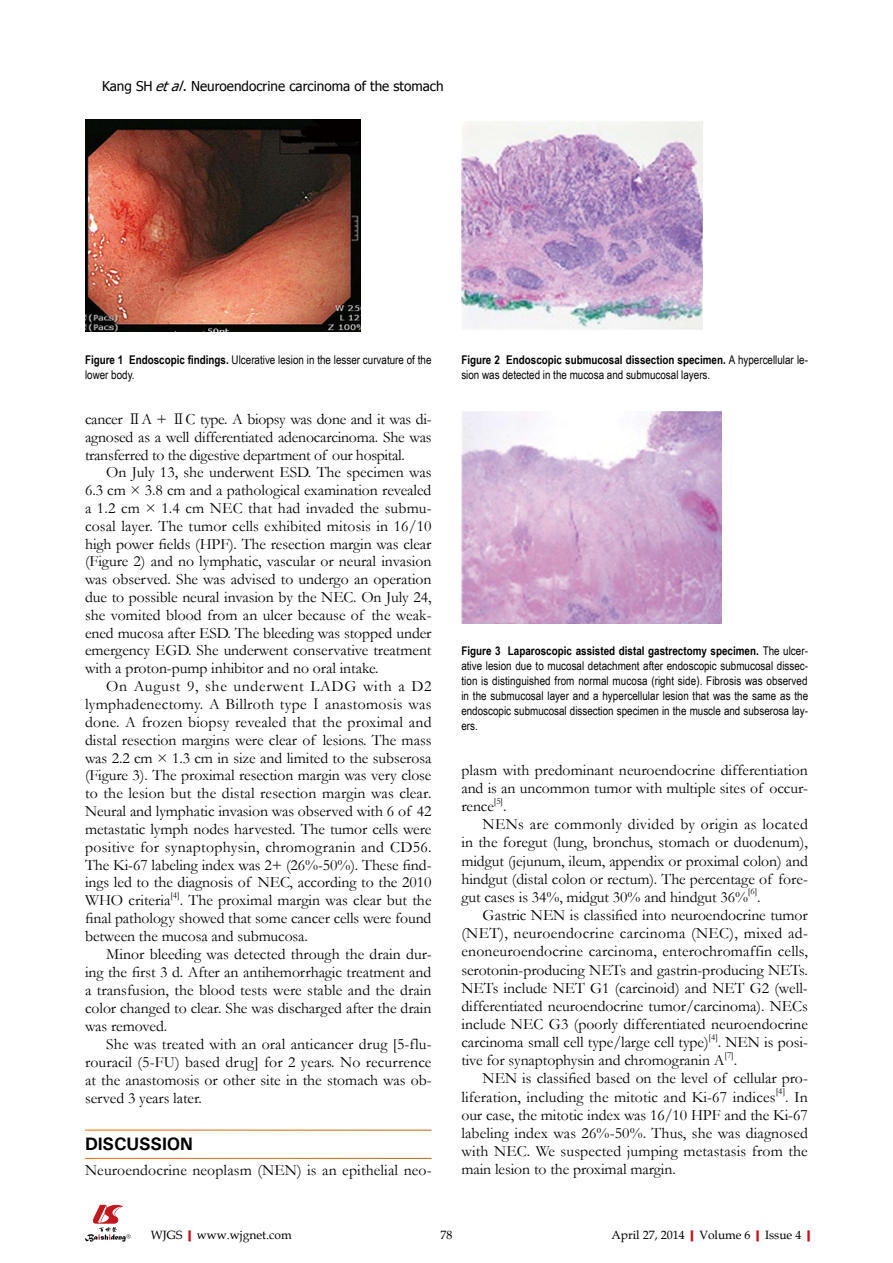
<style>
.page{position:relative;width:893px;height:1263px;background:#fff}
.page>*{position:absolute;margin:0;border:0;box-sizing:border-box;transform-origin:0 0}
.t1{font:700 18px "Univers";letter-spacing:-.01em;color:#000}
.t2{font:15.75px/18.1px "Garamond";letter-spacing:-.005em;color:#000;text-align:justify}
.t3{font:15.75px "Garamond";letter-spacing:.02em;color:#000}
.t4{font:15.75px "Garamond";letter-spacing:.015em;color:#000}
.t5{font:15.75px "Garamond";letter-spacing:.045em;color:#000}
.t6{font:13.5px "Tahoma";color:#000}
.t7{font:12px/15px "Arial Narrow";color:#000}
.t8{font:12px "Book Antiqua";color:#000}
.t9{font:9.15px "Garamond";color:#000}
.s1{font-style:italic}
.s2{font-weight:700}
.s3{font-family:"Koz Min Pro";font-size:14.25px}
.s4{font-weight:700;color:#c01920}
</style>
<div class="page">
<svg style="left:85px;top:1205px;width:46px;height:37px"></svg>
<img style="left:85px;top:119px;width:275px;height:213px">
<img style="left:461px;top:121px;width:241px;height:209px">
<img style="left:461px;top:411px;width:261px;height:213px">
<p class="t6" style="left:102px;top:77px;width:343px">Kang SH <span class="s1">etal</span>. Neuroendocrine carcinoma of the stomach</p>
<p class="t7" style="left:85px;top:352px;width:348px"><span class="s2">Figure 1 Endoscopic findings.</span> Ulcerative lesion in the lesser curvature of the lower body.</p>
<p class="t7" style="left:461px;top:352px;width:348px"><span class="s2">Figure 2 Endoscopic submucosal dissection specimen.</span> A hypercellular le&shy;sion was detected in the mucosa and submucosal layers.</p>
<p class="t2" style="left:85px;top:409px;width:348px">cancer <span class="s3">Ⅱ</span>A + <span class="s3">Ⅱ</span>C type. A biopsy was done and it was di-</p>
<p class="t2" style="left:85px;top:427px;width:348px">agnosed as a well differentiated adenocarcinoma. She was</p>
<p class="t2" style="left:85px;top:445px;width:321px">transferred to the digestive department of our hospital.</p>
<p class="t2" style="left:106px;top:463px;width:327px">On July 13, she underwent ESD. The specimen was</p>
<p class="t2" style="left:85px;top:481px;width:348px">6.3 cm × 3.8 cm and a pathological examination revealed</p>
<p class="t2" style="left:85px;top:499px;width:348px">a 1.2 cm × 1.4 cm NEC that had invaded the submu-</p>
<p class="t2" style="left:85px;top:516px;width:348px">cosal layer. The tumor cells exhibited mitosis in 16/10</p>
<p class="t2" style="left:85px;top:534px;width:348px">high power fields (HPF). The resection margin was clear</p>
<p class="t2" style="left:85px;top:552px;width:348px">(Figure 2) and no lymphatic, vascular or neural invasion</p>
<p class="t2" style="left:85px;top:570px;width:348px">was observed. She was advised to undergo an operation</p>
<p class="t2" style="left:85px;top:587px;width:348px">due to possible neural invasion by the NEC. On July 24,</p>
<p class="t2" style="left:85px;top:605px;width:348px">she vomited blood from an ulcer because of the weak-</p>
<p class="t2" style="left:85px;top:623px;width:348px">ened mucosa after ESD. The bleeding was stopped under</p>
<p class="t2" style="left:85px;top:641px;width:348px">emergency EGD. She underwent conservative treatment</p>
<p class="t2" style="left:85px;top:659px;width:295px">with a proton-pump inhibitor and no oral intake.</p>
<p class="t5" style="left:106px;top:675px;width:327px">On August 9, she underwent LADG with a D2</p>
<p class="t3" style="left:85px;top:693px;width:348px">lymphadenectomy. A Billroth type<span class="s3">Ⅰ</span> anastomosis was</p>
<p class="t4" style="left:85px;top:711px;width:348px">done. A frozen biopsy revealed that the proximal and</p>
<p class="t2" style="left:85px;top:730px;width:348px">distal resection margins were clear of lesions. The mass</p>
<p class="t2" style="left:85px;top:748px;width:348px">was 2.2 cm × 1.3 cm in size and limited to the subserosa</p>
<p class="t2" style="left:85px;top:766px;width:348px">(Figure 3). The proximal resection margin was very close</p>
<p class="t2" style="left:85px;top:784px;width:348px">to the lesion but the distal resection margin was clear.</p>
<p class="t2" style="left:85px;top:802px;width:348px">Neural and lymphatic invasion was observed with 6 of 42</p>
<p class="t2" style="left:85px;top:819px;width:348px">metastatic lymph nodes harvested. The tumor cells were</p>
<p class="t3" style="left:85px;top:836px;width:348px">positive for synaptophysin, chromogranin and CD56.</p>
<p class="t2" style="left:85px;top:855px;width:348px">The Ki-67 labeling index was 2+ (26%-50%). These find-</p>
<p class="t2" style="left:85px;top:873px;width:348px">ings led to the diagnosis of NEC, according to the 2010</p>
<p class="t2" style="left:85px;top:891px;width:87px">WHO criteria</p>
<p class="t9" style="left:170px;top:889px;width:11px">[4]</p>
<p class="t2" style="left:180px;top:891px;width:253px">. The proximal margin was clear but the</p>
<p class="t2" style="left:85px;top:909px;width:348px">final pathology showed that some cancer cells were found</p>
<p class="t2" style="left:85px;top:926px;width:225px">between the mucosa and submucosa.</p>
<p class="t2" style="left:106px;top:944px;width:327px">Minor bleeding was detected through the drain dur-</p>
<p class="t2" style="left:85px;top:962px;width:348px">ing the first 3 d. After an antihemorrhagic treatment and</p>
<p class="t2" style="left:85px;top:980px;width:348px">a transfusion, the blood tests were stable and the drain</p>
<p class="t2" style="left:85px;top:998px;width:348px">color changed to clear. She was discharged after the drain</p>
<p class="t2" style="left:85px;top:1016px;width:84px">was removed.</p>
<p class="t2" style="left:106px;top:1034px;width:327px">She was treated with an oral anticancer drug [5-flu-</p>
<p class="t2" style="left:85px;top:1052px;width:348px">rouracil (5-FU) based drug] for 2 years. No recurrence</p>
<p class="t2" style="left:85px;top:1070px;width:348px">at the anastomosis or other site in the stomach was ob-</p>
<p class="t2" style="left:85px;top:1088px;width:119px">served 3 years later.</p>
<p class="t1" style="left:85px;top:1132px;width:110px">DISCUSSION</p>
<p class="t2" style="left:85px;top:1160px;width:348px">Neuroendocrine neoplasm (NEN) is an epithelial neo-</p>
<p class="t7" style="left:461px;top:643px;width:348px;text-align:justify"><span class="s2">Figure 3 Laparoscopic assisted distal gastrectomy specimen.</span> The ulcer&shy;ative lesion due to mucosal detachment after endoscopic submucosal dissec&shy;tion is distinguished from normal mucosa (right side). Fibrosis was observed in the submucosal layer and a hypercellular lesion that was the same as the endoscopic submucosal dissection specimen in the muscle and subserosa lay&shy;ers.</p>
<p class="t2" style="left:461px;top:760px;width:348px">plasm with predominant neuroendocrine differentiation and is an uncommon tumor with multiple sites of occur&shy;rence</p>
<p class="t9" style="left:494px;top:794px;width:11px">[5]</p>
<p class="t2" style="left:503px;top:797px;width:5px">.</p>
<p class="t3" style="left:483px;top:814px;width:327px">NENs are commonly divided by origin as located</p>
<p class="t2" style="left:461px;top:833px;width:348px">in the foregut (lung, bronchus, stomach or duodenum),</p>
<p class="t2" style="left:461px;top:851px;width:348px">midgut (jejunum, ileum, appendix or proximal colon) and</p>
<p class="t2" style="left:461px;top:869px;width:348px">hindgut (distal colon or rectum). The percentage of fore-</p>
<p class="t2" style="left:461px;top:887px;width:288px">gut cases is 34%, midgut 30% and hindgut 36%</p>
<p class="t9" style="left:748px;top:885px;width:11px">[6]</p>
<p class="t2" style="left:757px;top:887px;width:5px">.</p>
<p class="t2" style="left:483px;top:906px;width:327px">Gastric NEN is classified into neuroendocrine tumor</p>
<p class="t3" style="left:461px;top:923px;width:348px">(NET), neuroendocrine carcinoma (NEC), mixed ad-</p>
<p class="t2" style="left:461px;top:942px;width:348px">enoneuroendocrine carcinoma, enterochromaffin cells,</p>
<p class="t2" style="left:461px;top:960px;width:348px">serotonin-producing NETs and gastrin-producing NETs.</p>
<p class="t2" style="left:461px;top:978px;width:348px">NETs include NET G1 (carcinoid) and NET G2 (well-</p>
<p class="t2" style="left:461px;top:996px;width:348px">differentiated neuroendocrine tumor/carcinoma). NECs</p>
<p class="t2" style="left:461px;top:1014px;width:348px">include NEC G3 (poorly differentiated neuroendocrine</p>
<p class="t2" style="left:461px;top:1033px;width:249px">carcinoma small cell type/large cell type)</p>
<p class="t9" style="left:709px;top:1030px;width:11px">[4]</p>
<p class="t2" style="left:461px;top:1033px;width:348px;text-indent:256px">. NEN is posi&shy;tive for synaptophysin and chromogranin A</p>
<p class="t9" style="left:725px;top:1049px;width:11px">[7]</p>
<p class="t2" style="left:734px;top:1051px;width:5px">.</p>
<p class="t2" style="left:483px;top:1069px;width:327px">NEN is classified based on the level of cellular pro-</p>
<p class="t2" style="left:461px;top:1087px;width:316px">liferation, including the mitotic and Ki-67 indices</p>
<p class="t9" style="left:776px;top:1085px;width:11px">[4]</p>
<p class="t2" style="left:461px;top:1087px;width:348px;text-indent:324px">. In our case, the mitotic index was 16/10 HPF and the Ki-67 labeling index was 26%-50%. Thus, she was diagnosed with NEC. We suspected jumping metastasis from the main lesion to the proximal margin.</p>
<p class="t8" style="left:151px;top:1226px;width:142px">WJGS<span class="s4">|</span>www.wjgnet.com</p>
<p class="t8" style="left:611px;top:1226px;width:206px">April 27, 2014<span class="s4">|</span>Volume 6<span class="s4">|</span>Issue 4<span class="s4">|</span></p>
<p class="t8" style="left:440px;top:1226px;width:13px">78</p>
</div>
